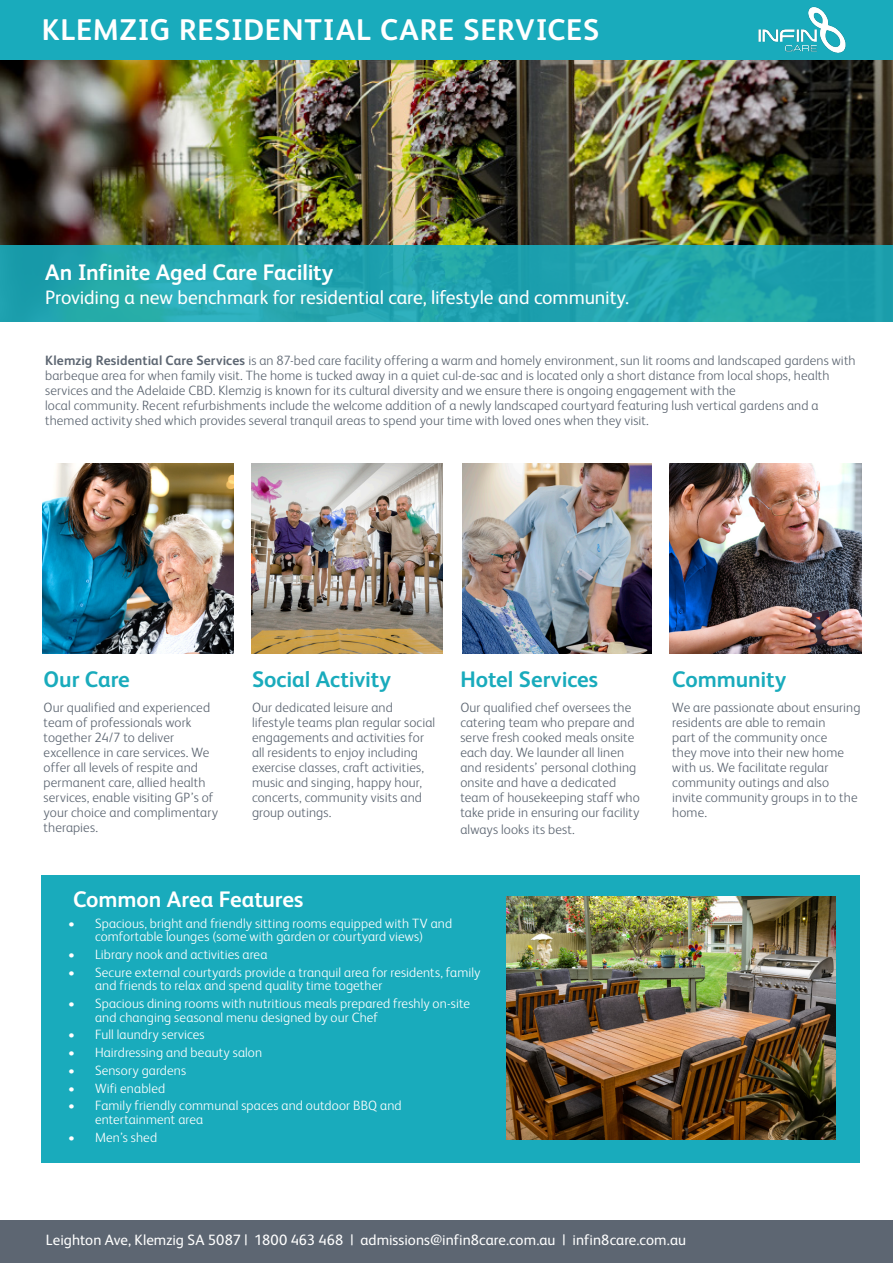
<style>
.page{position:relative;width:893px;height:1263px;background:#fff}
.page>*{position:absolute;margin:0;border:0;box-sizing:border-box;transform-origin:0 0}
.t1{font:700 30px "FS Albert";letter-spacing:.025em;color:#fff}
.t2{font:700 22.5px "FS Albert";letter-spacing:-.01em;color:#fff}
.t3{font:700 22.5px "FS Albert";letter-spacing:-.005em;color:#19abbc}
.t4{font:19.5px "FS Albert";letter-spacing:-.005em;color:#fff}
.t5{font:15px "FS Albert";color:#fff}
.t6{font:300 13.5px/15px "FS Albert";letter-spacing:.01em;color:#5d6672}
.t7{font:300 13.5px/13.5px "FS Albert";letter-spacing:.01em;color:#fff}
.s1{font-weight:700}
</style>
<div class="page">
<img style="left:0;top:59px;width:892px;height:187px">
<div style="left:41px;top:875px;width:819px;height:288px;background:#19abbc"></div>
<svg style="left:0;top:246px;width:893px;height:76px;background:#21a4ae"></svg>
<div style="left:0;top:1220px;width:893px;height:43px;background:#5d6672"></div>
<img style="left:506px;top:897px;width:330px;height:243px">
<img style="left:42px;top:463px;width:191px;height:191px">
<img style="left:251px;top:463px;width:192px;height:191px">
<img style="left:462px;top:463px;width:190px;height:191px">
<img style="left:670px;top:463px;width:191px;height:191px">
<div style="left:0;top:0;width:893px;height:59px;background:#19abbc"></div>
<img style="left:758px;top:7px;width:88px;height:46px">
<h1 class="t1" style="left:42px;top:18px;width:559px">KLEMZIG RESIDENTIAL CARE SERVICES</h1>
<h2 class="t2" style="left:45px;top:264px;width:290px">An Infinite Aged Care Facility</h2>
<h3 class="t4" style="left:45px;top:290px;width:585px">Providing a new benchmark for residential care, lifestyle and community.</h3>
<p class="t6" style="left:45px;top:354px;width:812px"><span class="s1">Klemzig Residential Care Services</span> is an 87-bed care facility offering a warm and homely environment, sun lit rooms and landscaped gardens with barbeque area for when family visit. The home is tucked away in a quiet cul-de-sac and is located only a short distance from local shops, health services and the Adelaide CBD. Klemzig is known for its cultural diversity and we ensure there is ongoing engagement with the<br>local community. Recent refurbishments include the welcome addition of a newly landscaped courtyard featuring lush vertical gardens and a themed activity shed which provides several tranquil areas to spend your time with loved ones when they visit.</p>
<h2 class="t3" style="left:44px;top:670px;width:88px">Our Care</h2>
<p class="t6" style="left:44px;top:701px;width:176px">Our qualified and experienced team of professionals work together 24/7 to deliver excellence in care services. We offer all levels of respite and permanent care, allied health services, enable visiting GP’s of your choice and complimentary therapies.</p>
<h2 class="t3" style="left:252px;top:670px;width:140px">Social Activity</h2>
<p class="t6" style="left:252px;top:701px;width:185px">Our dedicated leisure and lifestyle teams plan regular social engagements and activities for all residents to enjoy including exercise classes, craft activities, music and singing, happy hour, concerts, community visits and group outings.</p>
<h2 class="t2" style="left:73px;top:891px;width:232px">Common Area Features</h2>
<h2 class="t3" style="left:460px;top:670px;width:139px">Hotel Services</h2>
<p class="t6" style="left:460px;top:701px;width:181px">Our qualified chef oversees the catering team who prepare and serve fresh cooked meals onsite each day. We launder all linen and residents’ personal clothing onsite and have a dedicated team of housekeeping staff who take pride in ensuring our facility</p>
<p class="t6" style="left:460px;top:822px;width:116px">always looks its best.</p>
<p class="t7" style="left:68px;top:917px;width:386px;text-align:center">• Spacious, bright and friendly sitting rooms equipped with TV and comfortable lounges (some with garden or courtyard views)</p>
<p class="t7" style="left:68px;top:948px;width:201px">• Library nook and activities area</p>
<p class="t7" style="left:95px;top:966px;width:387px;text-indent:-27px">• Secure external courtyards provide a tranquil area for residents, family and friends to relax and spend quality time together</p>
<p class="t7" style="left:95px;top:997px;width:376px;text-indent:-27px">• Spacious dining rooms with nutritious meals prepared freshly on-site and changing seasonal menu designed by our Chef</p>
<p class="t7" style="left:68px;top:1029px;width:138px">• Full laundry services</p>
<p class="t7" style="left:68px;top:1046px;width:196px">• Hairdressing and beauty salon</p>
<p class="t7" style="left:68px;top:1064px;width:120px">• Sensory gardens</p>
<p class="t7" style="left:68px;top:1082px;width:99px">• Wifi enabled</p>
<p class="t7" style="left:95px;top:1100px;width:308px;text-indent:-27px">• Family friendly communal spaces and outdoor BBQ and entertainment area</p>
<p class="t7" style="left:68px;top:1131px;width:91px">• Men’s shed</p>
<h2 class="t3" style="left:672px;top:670px;width:115px">Community</h2>
<p class="t6" style="left:672px;top:701px;width:190px">We are passionate about ensuring residents are able to remain<br>part of the community once<br>they move into their new home with us. We facilitate regular community outings and also invite community groups in to the home.</p>
<p class="t5" style="left:46px;top:1234px;width:642px">Leighton Ave, Klemzig SA 5087 | 1800 463 468 | admissions@infin8care.com.au | infin8care.com.au</p>
</div>
